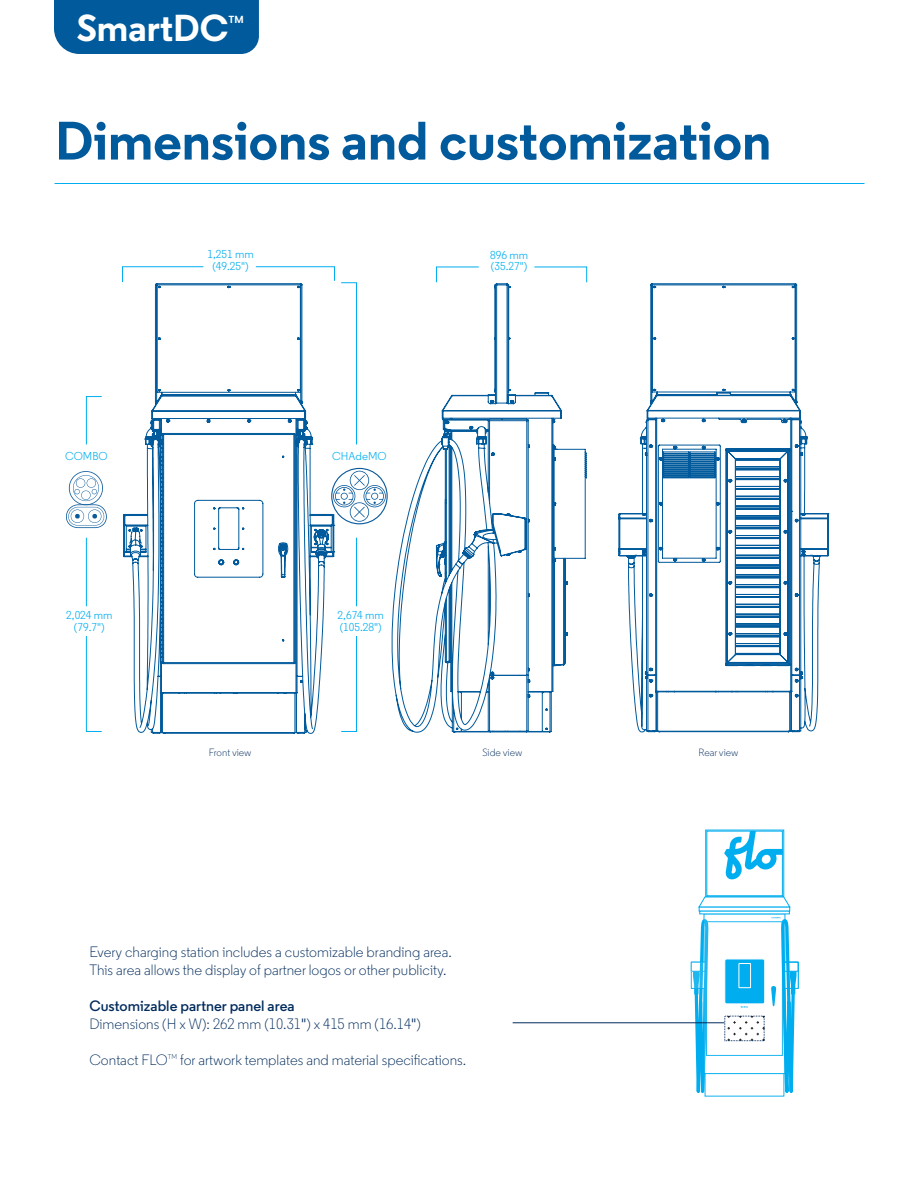
<style>
.page{position:relative;width:918px;height:1188px;background:#fff}
.page>*{position:absolute;margin:0;border:0;box-sizing:border-box;transform-origin:0 0}
.t1{font:700 54px "Regular";color:#015a9b}
.t2{font:700 37.5px "Regular";color:#fff}
.t3{font:300 15px "Regular";color:#002b5c}
.t4{font:600 15px "Regular";color:#002b5c}
.t5{font:11.55px/11.6px "Regular";color:#00aeef}
.t6{font:300 10.5px "Regular";color:#002b5c}
.t7{font:600 10.35px "Poppins";color:#fff}
.s1{font-weight:400}
</style>
<div class="page">
<div style="left:54px;top:0;width:205px;height:54px;background:#015a9b"></div>
<hr style="left:55px;top:183px;width:810px;height:1px;background:#00aeef">
<div style="left:705px;top:830px;width:79px;height:67px;border:1px solid #00aeef"></div>
<svg style="left:691px;top:897px;width:107px;height:200px"></svg>
<div style="left:707px;top:831px;width:76px;height:65px;border:1px solid #00aeef"></div>
<svg style="left:724px;top:831px;width:58px;height:48px"></svg>
<div style="left:725px;top:959px;width:40px;height:45px;background:#00aeef;border:1px solid #fff;border-radius:2px"></div>
<svg style="left:727px;top:1018px;width:35px;height:21px"></svg>
<div style="left:739px;top:963px;width:12px;height:25px;border:1px solid #fff"></div>
<svg style="left:436px;top:267px;width:43px;height:16px"></svg>
<svg style="left:534px;top:267px;width:53px;height:16px"></svg>
<svg style="left:122px;top:266px;width:82px;height:16px"></svg>
<svg style="left:256px;top:266px;width:79px;height:15px"></svg>
<svg style="left:341px;top:282px;width:16px;height:163px"></svg>
<hr style="left:356px;top:538px;width:1px;height:68px;background:#00aeef">
<svg style="left:341px;top:636px;width:16px;height:96px"></svg>
<svg style="left:86px;top:396px;width:16px;height:49px"></svg>
<hr style="left:86px;top:538px;width:1px;height:68px;background:#00aeef">
<svg style="left:86px;top:636px;width:16px;height:96px"></svg>
<svg style="left:334px;top:468px;width:54px;height:56px"></svg>
<svg style="left:66px;top:471px;width:41px;height:57px"></svg>
<svg style="left:123px;top:283px;width:211px;height:451px"></svg>
<svg style="left:618px;top:283px;width:211px;height:450px"></svg>
<svg style="left:391px;top:283px;width:196px;height:450px"></svg>
<hr style="left:513px;top:1023px;width:211px;height:1px;background:#002b5c">
<h2 class="t2" style="left:77px;top:3px;width:153px">SmartDC</h2>
<p class="t7" style="left:228px;top:13px;width:17px">TM</p>
<p class="t1" style="left:55px;top:105px;width:718px">Dimensions and customization</p>
<p class="t5" style="left:207px;top:248px;width:48px;text-align:center">1,251 mm (49.25")</p>
<p class="t5" style="left:65px;top:450px;width:44px">COMBO</p>
<p class="t5" style="left:332px;top:450px;width:56px">CHAdeMO</p>
<p class="t5" style="left:66px;top:610px;width:48px;text-align:center">2,024 mm (79.7")</p>
<p class="t5" style="left:338px;top:610px;width:48px">2,674 mm (105.28")</p>
<p class="t5" style="left:490px;top:249px;width:39px">896 mm (35.27")</p>
<p class="t6" style="left:209px;top:746px;width:44px">Front view</p>
<p class="t6" style="left:482px;top:746px;width:41px">Side view</p>
<p class="t6" style="left:699px;top:746px;width:41px">Rear view</p>
<p class="t3" style="left:89px;top:943px;width:364px">Every charging station includes a customizable branding area.</p>
<p class="t3" style="left:89px;top:961px;width:359px">This area allows the display of partner logos or other publicity.</p>
<p class="t4" style="left:89px;top:996px;width:207px">Customizable partner panel area</p>
<p class="t3" style="left:89px;top:1015px;width:333px">Dimensions (H x W): 262 mm (10.31<span class="s1">"</span>) x 415 mm (16.14<span class="s1">"</span>)</p>
<p class="t3" style="left:89px;top:1051px;width:378px">Contact FLO<sup>TM</sup> for artwork templates and material specifications.</p>
</div>
